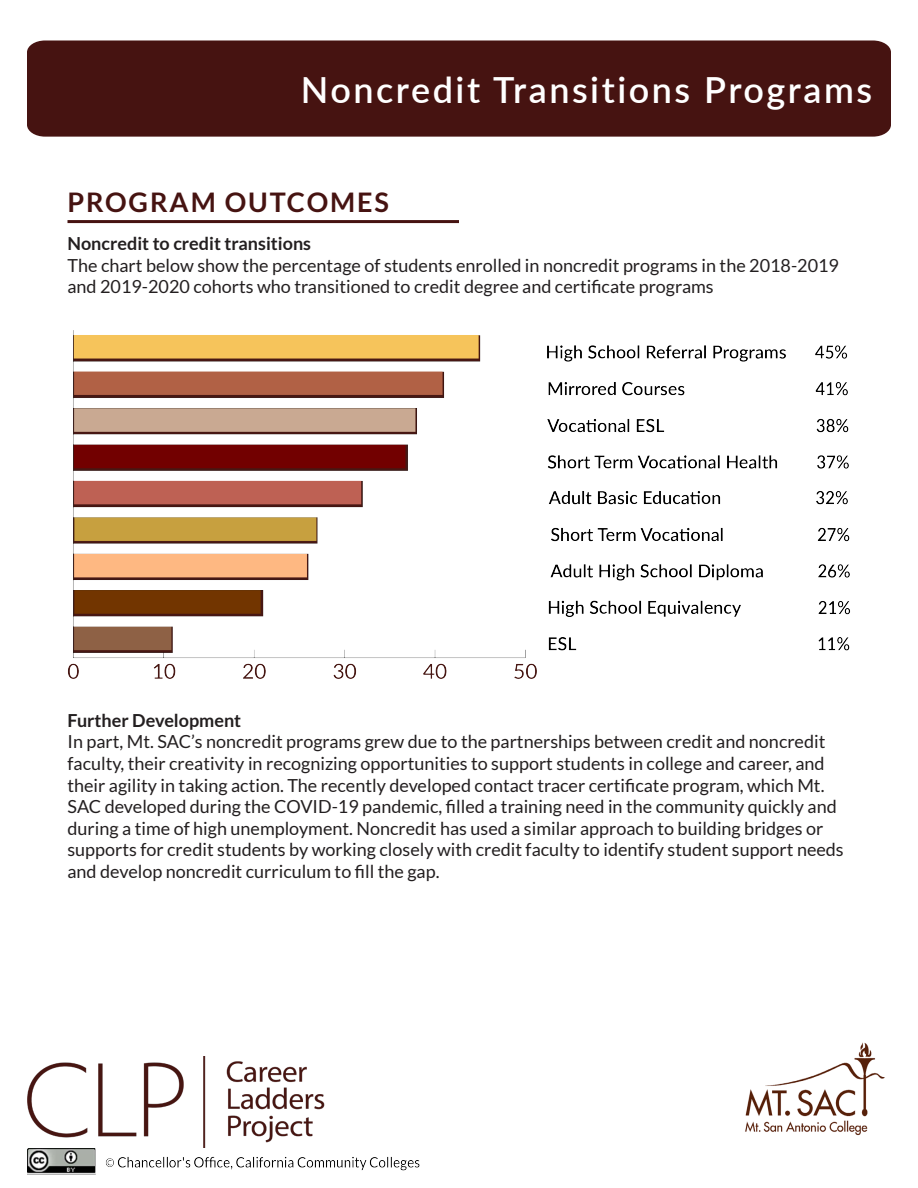
<style>
.page{position:relative;width:918px;height:1188px;background:#fff}
.page>*{position:absolute;margin:0;border:0;box-sizing:border-box;transform-origin:0 0}
.t1{font:600 36px "Lato";letter-spacing:.07em;color:#fff}
.t2{font:700 27px "Lato";letter-spacing:.07em;color:#461311}
.t3{font:18px/21.6px "Lato";color:#231f20}
.t4{font:700 18px "Lato";color:#231f20}
</style>
<div class="page">
<div style="left:27px;top:40px;width:864px;height:97px;background:#461311"></div>
<img style="left:745px;top:1042px;width:140px;height:94px">
<img style="left:27px;top:1056px;width:297px;height:91px">
<hr style="left:68px;top:220px;width:391px;height:3px;background:#461311">
<img style="left:68px;top:331px;width:782px;height:348px">
<img style="left:27px;top:1149px;width:69px;height:25px">
<img style="left:106px;top:1156px;width:314px;height:15px">
<p class="t1" style="left:301px;top:64px;width:573px">Noncredit Transitions Programs</p>
<p class="t2" style="left:68px;top:186px;width:323px">PROGRAM OUTCOMES</p>
<p class="t4" style="left:68px;top:233px;width:245px">Noncredit to credit transitions</p>
<p class="t3" style="left:68px;top:254px;width:773px">The chart below show the percentage of students enrolled in noncredit programs in the 2018-2019 and 2019-2020 cohorts who transitioned to credit degree and certificate programs</p>
<p class="t4" style="left:68px;top:710px;width:175px">Further Development</p>
<p class="t3" style="left:68px;top:731px;width:778px">In part, Mt. SAC’s noncredit programs grew due to the partnerships between credit and noncredit faculty, their creativity in recognizing opportunities to support students in college and career, and their agility in taking action. The recently developed contact tracer certificate program, which Mt.<br>SAC developed during the COVID-19 pandemic, filled a training need in the community quickly and during a time of high unemployment. Noncredit has used a similar approach to building bridges or supports for credit students by working closely with credit faculty to identify student support needs and develop noncredit curriculum to fill the gap.</p>
</div>
